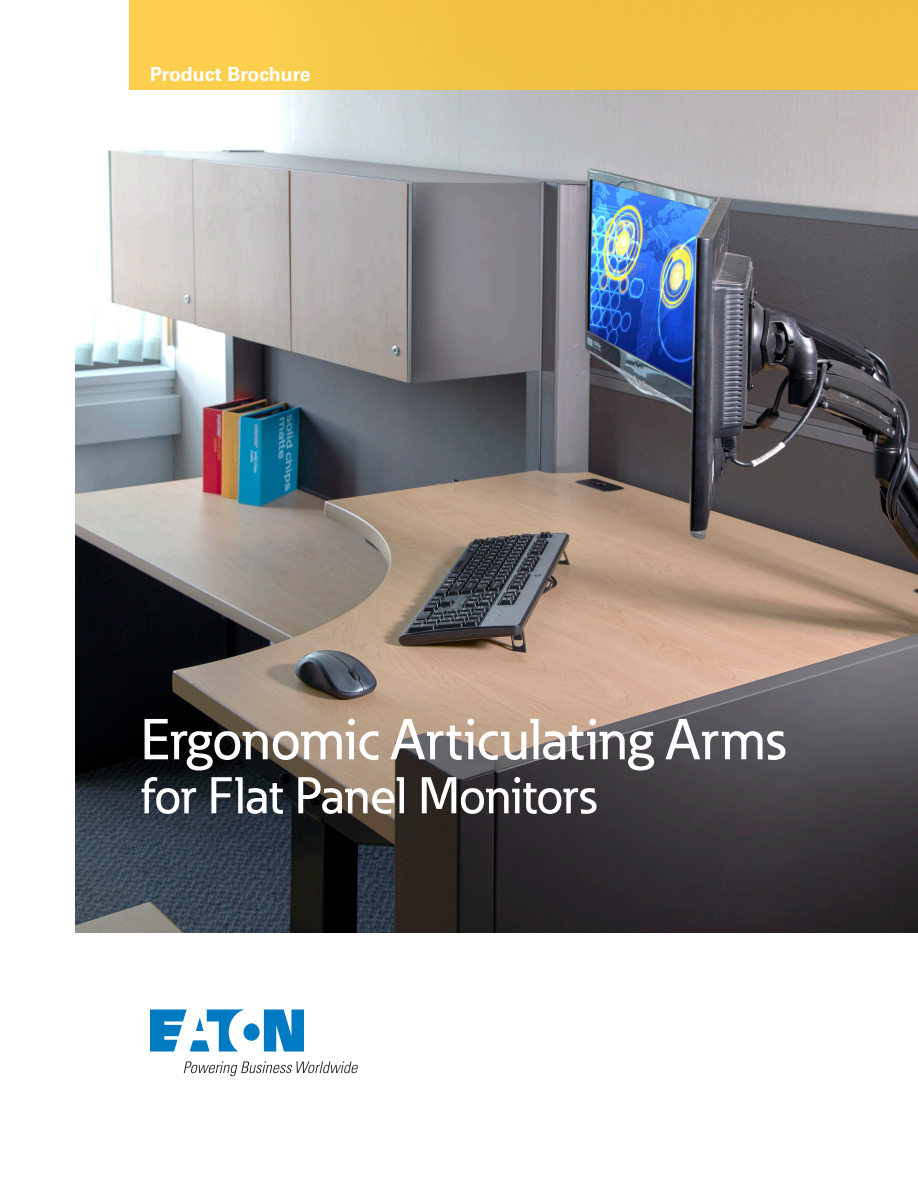
<style>
.page{position:relative;width:918px;height:1188px;background:#fff}
.page>*{position:absolute;margin:0;border:0;box-sizing:border-box;transform-origin:0 0}
._01_Subheadline___AD{font:500 57px "Eaton";letter-spacing:.01em;color:#fff}
._01_Subheadline___AD-2{font:500 51px "Eaton";letter-spacing:-.005em;color:#fff}
._00_Product__Line_1{font:700 19.5px "Univers LT Std";color:#fff}
</style>
<div class="page">
<img style="left:75px;top:90px;width:843px;height:843px">
<div style="left:129px;top:0;width:789px;height:90px;background:linear-gradient(to right,#fcce4d,#ebbc39)"></div>
<svg style="left:150px;top:1010px;width:154px;height:42px"></svg>
<svg style="left:184px;top:1061px;width:174px;height:15px"></svg>
<p class="_00_Product__Line_1" style="left:150px;top:63px;width:162px">Product Brochure</p>
<p class="_01_Subheadline___AD" style="left:141px;top:705px;width:646px">Ergonomic Articulating Arms</p>
<p class="_01_Subheadline___AD-2" style="left:141px;top:764px;width:457px">for Flat Panel Monitors</p>
</div>
